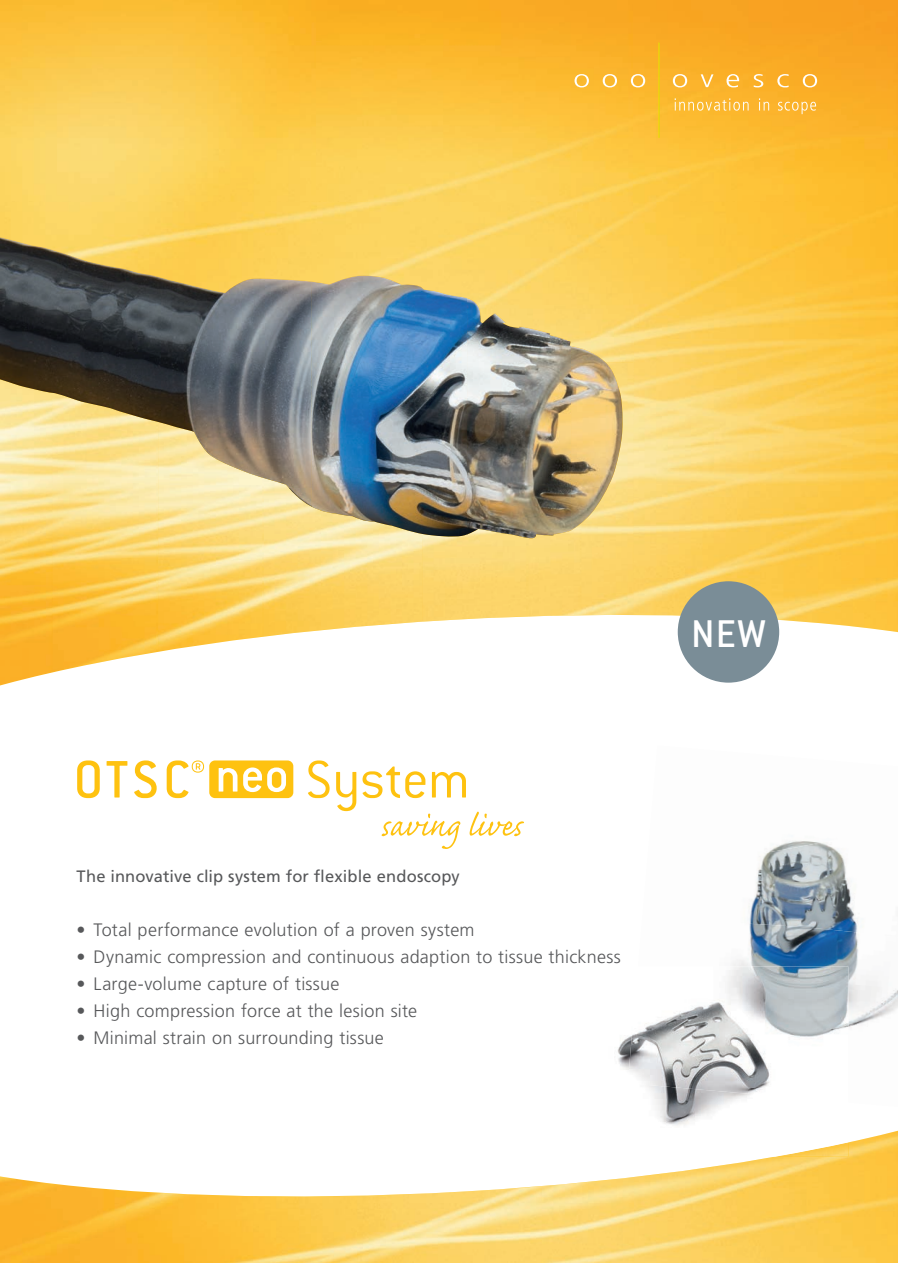
<style>
.page{position:relative;width:898px;height:1263px;background:#fff}
.page>*{position:absolute;margin:0;border:0;box-sizing:border-box;transform-origin:0 0}
.t1{font:500 42.45px "Conduit ITC Pro";color:#fff}
.t2{font:300 18px "Frutiger LT Std";letter-spacing:.015em;color:#57585a}
.t3{font:16.5px "Frutiger LT Std";letter-spacing:.01em;color:#57585a}
</style>
<div class="page">
<img style="left:0;top:201px;width:633px;height:108px">
<img style="left:633px;top:201px;width:264px;height:413px">
<img style="left:0;top:438px;width:52px;height:176px">
<img style="left:571px;top:309px;width:62px;height:53px">
<img style="left:52px;top:438px;width:106px;height:176px">
<img style="left:581px;top:362px;width:52px;height:252px">
<img style="left:158px;top:438px;width:106px;height:176px">
<img style="left:264px;top:488px;width:158px;height:126px">
<img style="left:528px;top:530px;width:53px;height:84px">
<img style="left:422px;top:537px;width:106px;height:77px">
<img style="left:0;top:0;width:897px;height:201px">
<img style="left:634px;top:1196px;width:263px;height:67px">
<img style="left:0;top:1196px;width:634px;height:67px">
<svg style="left:0;top:614px;width:897px;height:72px"></svg>
<svg style="left:0;top:1131px;width:897px;height:65px"></svg>
<hr style="left:658px;top:43px;width:1px;height:95px;background:#edde01">
<svg style="left:574px;top:74px;width:14px;height:13px"></svg>
<svg style="left:602px;top:74px;width:14px;height:13px"></svg>
<svg style="left:630px;top:74px;width:15px;height:13px"></svg>
<svg style="left:672px;top:74px;width:15px;height:13px"></svg>
<svg style="left:700px;top:74px;width:13px;height:13px"></svg>
<svg style="left:726px;top:74px;width:12px;height:13px"></svg>
<svg style="left:753px;top:74px;width:10px;height:13px"></svg>
<svg style="left:777px;top:74px;width:11px;height:13px"></svg>
<svg style="left:802px;top:74px;width:14px;height:13px"></svg>
<svg style="left:674px;top:98px;width:141px;height:16px"></svg>
<img style="left:0;top:237px;width:311px;height:201px">
<img style="left:311px;top:276px;width:156px;height:261px">
<img style="left:467px;top:298px;width:104px;height:240px">
<img style="left:571px;top:346px;width:51px;height:184px">
<img style="left:197px;top:438px;width:114px;height:50px">
<img style="left:289px;top:488px;width:22px;height:19px">
<img style="left:748px;top:870px;width:110px;height:50px">
<img style="left:758px;top:841px;width:88px;height:29px">
<img style="left:732px;top:920px;width:165px;height:108px">
<img style="left:562px;top:1038px;width:286px;height:119px">
<img style="left:627px;top:966px;width:221px;height:136px">
<div style="left:677px;top:581px;width:101px;height:102px;background:#7a8d97;border-radius:50%"></div>
<svg style="left:77px;top:760px;width:447px;height:89px"></svg>
<h1 class="t1" style="left:690px;top:610px;width:76px">NEW</h1>
<p class="t3" style="left:77px;top:867px;width:384px">The innovative clip system for flexible endoscopy</p>
<p class="t2" style="left:77px;top:920px;width:399px">• Total performance evolution of a proven system</p>
<p class="t2" style="left:77px;top:947px;width:545px">• Dynamic compression and continuous adaption to tissue thickness</p>
<p class="t2" style="left:77px;top:974px;width:264px">• Large-volume capture of tissue</p>
<p class="t2" style="left:77px;top:1001px;width:342px">• High compression force at the lesion site</p>
<p class="t2" style="left:77px;top:1028px;width:308px">• Minimal strain on surrounding tissue</p>
</div>
